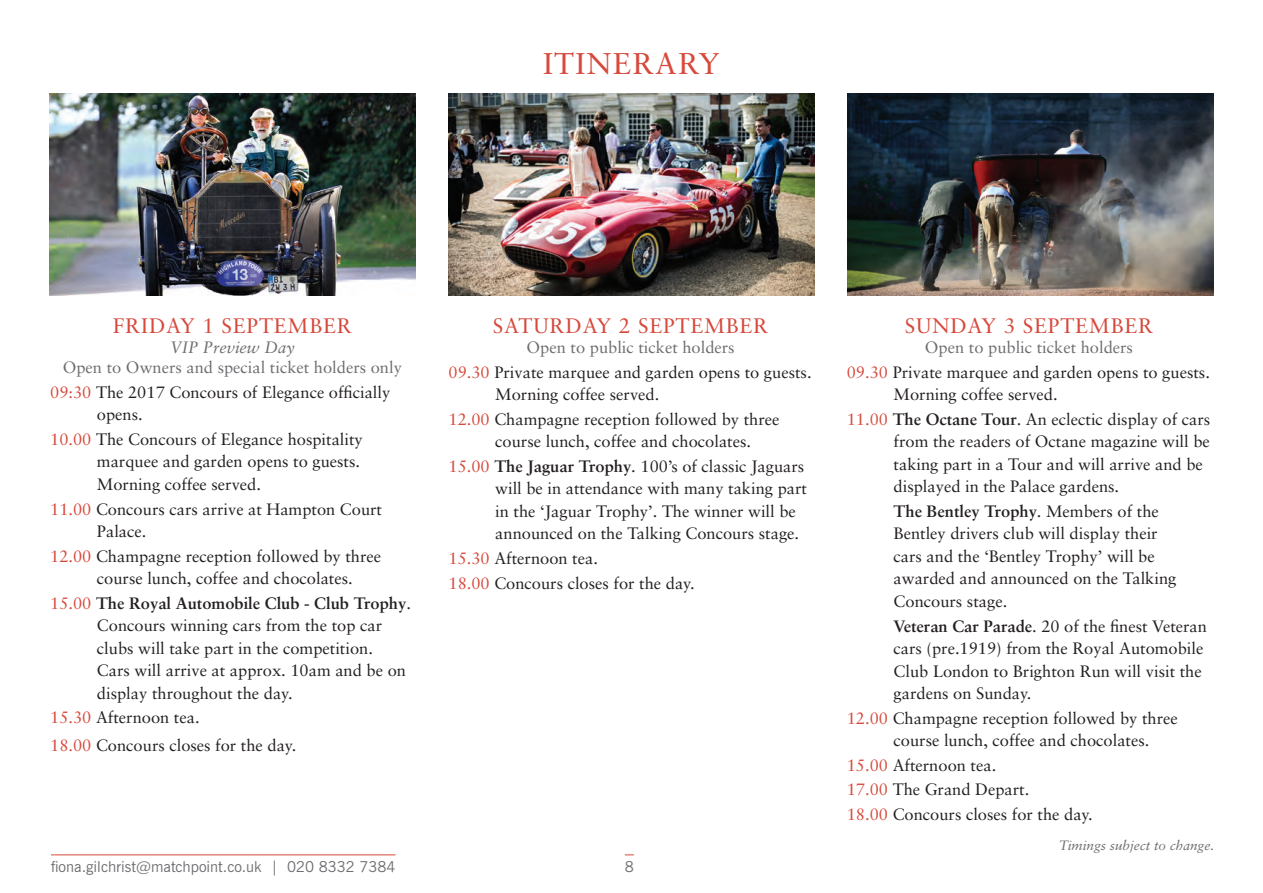
<style>
.page{position:relative;width:1263px;height:893px;background:#fff}
.page>*{position:absolute;margin:0;border:0;box-sizing:border-box;transform-origin:0 0}
.t1{font:30px "Sabon";letter-spacing:.04em;color:#d7493c}
.t2{font:21px "Sabon";letter-spacing:.04em;color:#d7493c}
.t3{font:16.5px/22.5px "Sabon";color:#231f20}
.t4{font:16.5px/24.6px "Sabon";color:#6c6d70}
.t5{font:italic 16.5px "Sabon";color:#6c6d70}
.t6{font:15px "News Gothic BT";color:#6c6d70}
.t7{font:italic 13.5px "Sabon";color:#6c6d70}
.s1{color:#d7493c}
.s2{color:#231f20}
.s3{font-weight:700}
.s4{color:#6c6d70}
</style>
<div class="page">
<img style="left:50px;top:94px;width:365px;height:202px">
<img style="left:449px;top:94px;width:365px;height:202px">
<img style="left:847px;top:94px;width:366px;height:202px">
<hr style="left:51px;top:854px;width:345px;height:1px;background:#d7493c">
<h1 class="t1" style="left:543px;top:46px;width:178px">ITINERARY</h1>
<p class="t2" style="left:113px;top:313px;width:241px">FRIDAY 1 SEPTEMBER</p>
<p class="t5" style="left:170px;top:338px;width:126px">VIP Preview Day</p>
<p class="t4" style="left:50px;top:355px;width:353px;text-indent:13px">Open to Owners and special ticket holders only<br><span class="s1">09:30</span> <span class="s2">The 2017 Concours of Elegance officially</span></p>
<p class="t3" style="left:50px;top:402px;width:314px;line-height:24.6px;text-indent:47px">opens.<br><span class="s1">10.00</span> The Concours of Elegance hospitality</p>
<p class="t3" style="left:97px;top:450px;width:265px">marquee and garden opens to guests.<br>Morning coffee served.</p>
<p class="t3" style="left:97px;top:497px;width:287px;text-indent:-47px"><span class="s1">11.00</span> Concours cars arrive at Hampton Court<br>Palace.</p>
<p class="t3" style="left:97px;top:544px;width:286px;text-indent:-47px"><span class="s1">12.00</span> Champagne reception followed by three course lunch, coffee and chocolates.</p>
<p class="t3" style="left:97px;top:592px;width:315px;text-indent:-47px"><span class="s1">15.00</span> <span class="s3">The Royal Automobile Club - Club Trophy</span>.<br>Concours winning cars from the top car clubs will take part in the competition.<br>Cars will arrive at approx. 10am and be on display throughout the day.</p>
<p class="t3" style="left:50px;top:704px;width:248px;line-height:27.3px"><span class="s1">15.30</span> Afternoon tea.<br><span class="s1">18.00</span> Concours closes for the day.</p>
<p class="t2" style="left:493px;top:313px;width:277px">SATURDAY 2 SEPTEMBER</p>
<p class="t3" style="left:448px;top:335px;width:365px;line-height:24.6px;text-align:center"><span class="s4">Open to public ticket holders<br></span><span class="s1">09.30</span> Private marquee and garden opens to guests.</p>
<p class="t3" style="left:448px;top:382px;width:332px;line-height:24.6px;text-indent:47px">Morning coffee served.<br><span class="s1">12.00</span> Champagne reception followed by three</p>
<p class="t3" style="left:448px;top:429px;width:357px;line-height:24.6px;text-align:center">course lunch, coffee and chocolates.<br><span class="s1">15.00</span> <span class="s3">The Jaguar Trophy</span>. 100’s of classic Jaguars</p>
<p class="t3" style="left:495px;top:477px;width:313px">will be in attendance with many taking part in the ‘Jaguar Trophy’. The winner will be announced on the Talking Concours stage.</p>
<p class="t3" style="left:448px;top:546px;width:248px;line-height:24.6px"><span class="s1">15.30</span> Afternoon tea.<br><span class="s1">18.00</span> Concours closes for the day.</p>
<p class="t6" style="left:51px;top:858px;width:346px">fiona.gilchrist@matchpoint.co.uk | 020 8332 7384</p>
<p class="t6" style="left:625px;top:858px;width:11px">8</p>
<p class="t2" style="left:905px;top:313px;width:250px">SUNDAY 3 SEPTEMBER</p>
<p class="t3" style="left:847px;top:335px;width:365px;line-height:24.6px;text-align:center"><span class="s4">Open to public ticket holders<br></span><span class="s1">09.30</span> Private marquee and garden opens to guests.</p>
<p class="t3" style="left:847px;top:382px;width:365px;line-height:24.6px;text-indent:47px">Morning coffee served.<br><span class="s1">11.00</span> <span class="s3">The Octane Tour</span>. An eclectic display of cars</p>
<p class="t3" style="left:893px;top:430px;width:318px">from the readers of Octane magazine will be taking part in a Tour and will arrive and be displayed in the Palace gardens.</p>
<p class="t3" style="left:893px;top:500px;width:284px"><span class="s3">The Bentley Trophy</span>. Members of the<br>Bentley drivers club will display their cars and the ‘Bentley Trophy’ will be awarded and announced on the Talking<br>Concours stage.</p>
<p class="t3" style="left:893px;top:614px;width:315px"><span class="s3">Veteran Car Parade</span>. 20 of the finest Veteran cars (pre.1919) from the Royal Automobile Club London to Brighton Run will visit the gardens on Sunday.</p>
<p class="t3" style="left:893px;top:706px;width:286px;text-indent:-47px"><span class="s1">12.00</span> Champagne reception followed by three course lunch, coffee and chocolates.</p>
<p class="t3" style="left:847px;top:753px;width:248px;line-height:24.6px"><span class="s1">15.00</span> Afternoon tea.<br><span class="s1">17.00</span> The Grand Depart.<br><span class="s1">18.00</span> Concours closes for the day.</p>
<p class="t7" style="left:1059px;top:837px;width:156px">Timings subject to change.</p>
</div>
